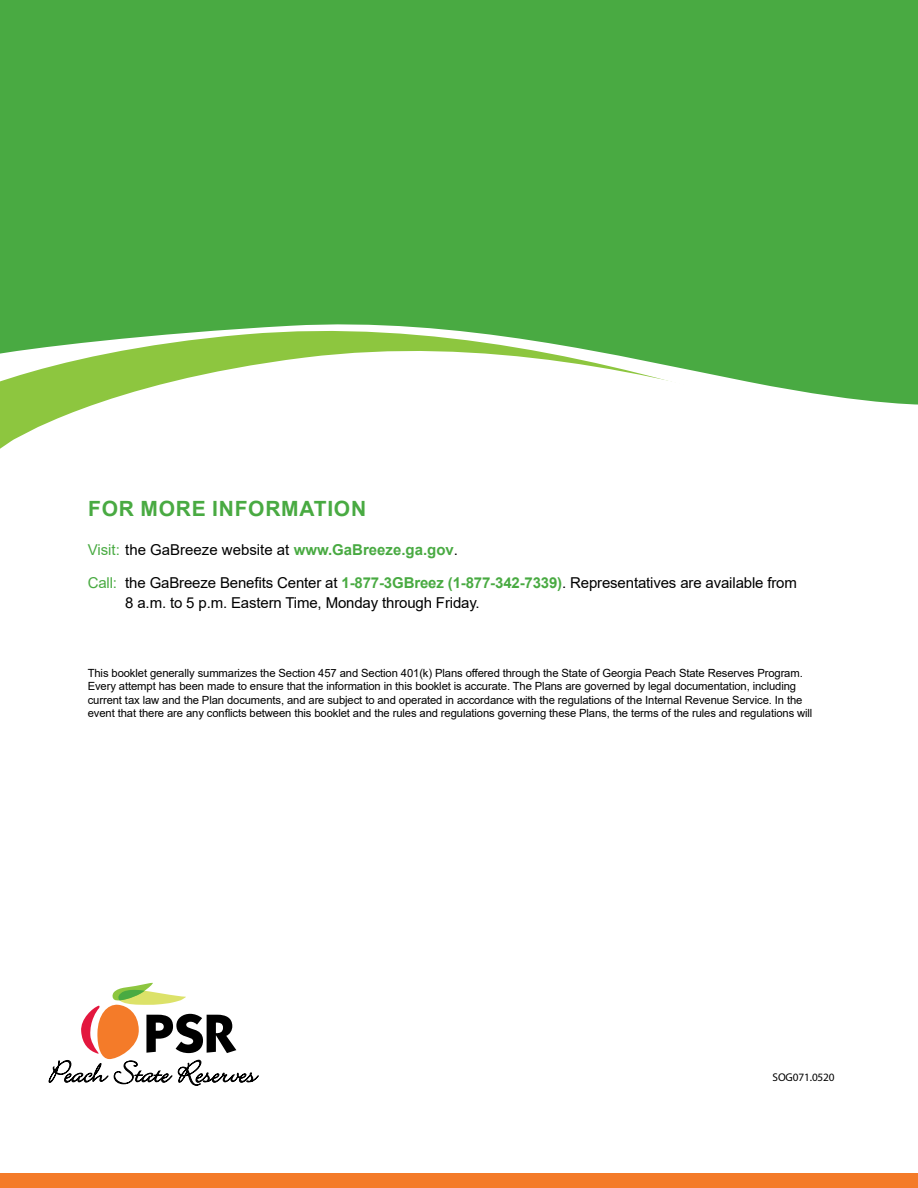
<style>
.page{position:relative;width:918px;height:1188px;background:#fff}
.page>*{position:absolute;margin:0;border:0;box-sizing:border-box;transform-origin:0 0}
.t1{font:700 21px "Arial";letter-spacing:.035em;color:#49aa42}
.t2{font:15px/19.5px "Arial";letter-spacing:-.01em;color:#000}
.t3{font:11.25px/13.5px "Arial";letter-spacing:-.01em;color:#000}
.t4{font:11.25px "Myriad Pro";letter-spacing:-.01em;color:#000}
.s1{color:#49aa42}
.s2{font-weight:700;color:#49aa42}
</style>
<div class="page">
<svg style="left:0;top:407px;width:87px;height:42px"></svg>
<svg style="left:0;top:0;width:918px;height:407px;background:#5db353"></svg>
<div style="left:0;top:1174px;width:918px;height:14px;background:#f47b29"></div>
<svg style="left:49px;top:983px;width:210px;height:103px"></svg>
<h1 class="t1" style="left:88px;top:493px;width:280px">FOR MORE INFORMATION</h1>
<h2 class="t2" style="left:88px;top:540px;width:372px"><span class="s1">Visit:</span> the GaBreeze website at <span class="s2">www.GaBreeze.ga.gov</span>.</h2>
<h2 class="t2" style="left:125px;top:573px;width:673px;text-indent:-38px"><span class="s1">Call:</span> the GaBreeze Benefits Center at <span class="s2">1-877-3GBreez (1-877-342-7339)</span>. Representatives are available from<br>8 a.m. to 5 p.m. Eastern Time, Monday through Friday.</h2>
<p class="t3" style="left:88px;top:666px;width:726px">This booklet generally summarizes the Section 457 and Section 401(k) Plans offered through the State of Georgia Peach State Reserves Program.<br>Every attempt has been made to ensure that the information in this booklet is accurate. The Plans are governed by legal documentation, including current tax law and the Plan documents, and are subject to and operated in accordance with the regulations of the Internal Revenue Service. In the event that there are any conflicts between this booklet and the rules and regulations governing these Plans, the terms of the rules and regulations will</p>
<p class="t4" style="left:773px;top:1070px;width:64px">SOG071.0520</p>
</div>
